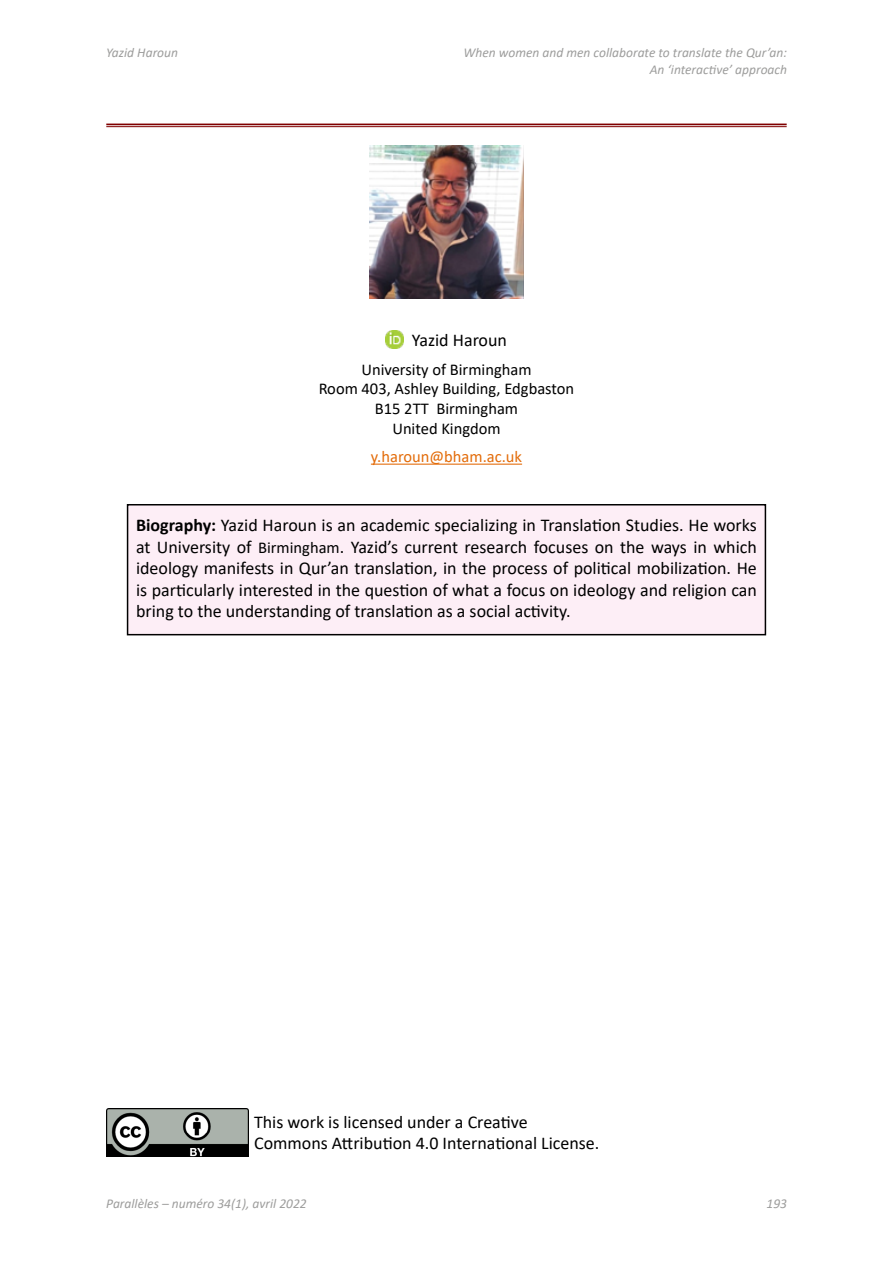
<style>
.page{position:relative;width:893px;height:1263px;background:#fff}
.page>*{position:absolute;margin:0;border:0;box-sizing:border-box;transform-origin:0 0}
.t1{font:18px/21.6px "Calibri";color:#000}
.t2{font:16.5px/19.8px "Calibri";color:#000;text-align:center}
.t3{font:16.5px "Calibri";color:#e36c0a}
.t4{font:italic 13.5px/16.2px "Calibri";color:#9d9d9c;text-align:right}
.s1{font-weight:700}
.s2{font-size:16.5px}
</style>
<div class="page">
<img style="left:106px;top:1109px;width:143px;height:48px">
<hr style="left:106px;top:124px;width:681px;height:1px;background:#800000">
<hr style="left:106px;top:126px;width:681px;height:1px;background:#800000">
<hr style="left:371px;top:464px;width:151px;height:1px;background:#e36c0a">
<div style="left:128px;top:505px;width:637px;height:130px;background:#fdeef6"></div>
<div style="left:127px;top:504px;width:639px;height:131px;border:2px solid #000"></div>
<img style="left:370px;top:145px;width:154px;height:154px">
<img style="left:386px;top:331px;width:18px;height:17px">
<p class="t4" style="left:106px;top:44px;width:73px">Yazid Haroun</p>
<p class="t4" style="left:463px;top:44px;width:325px">When women and men collaborate to translate the Qur’an:<br>An ‘interactive’ approach</p>
<p class="t1" style="left:412px;top:329px;width:97px">Yazid Haroun</p>
<p class="t2" style="left:319px;top:359px;width:257px">University of Birmingham<br>Room 403, Ashley Building, Edgbaston<br>B15 2TT Birmingham<br>United Kingdom</p>
<p class="t3" style="left:371px;top:445px;width:153px">y.haroun@bham.ac.uk</p>
<p class="t1" style="left:136px;top:514px;width:622px;text-align:justify"><span class="s1">Biography:</span> Yazid Haroun is an academic specializing in Translation Studies. He works at University of <span class="s2">Birmingham</span>. Yazid’s current research focuses on the ways in which ideology manifests in Qur’an translation, in the process of political mobilization. He is particularly interested in the question of what a focus on ideology and religion can bring to the understanding of translation as a social activity.</p>
<p class="t1" style="left:254px;top:1110px;width:347px">This work is licensed under a Creative<br>Commons Attribution 4.0 International License.</p>
<p class="t4" style="left:106px;top:1195px;width:202px">Parallèles – numéro 34(1), avril 2022</p>
<p class="t4" style="left:767px;top:1195px;width:22px">193</p>
</div>
